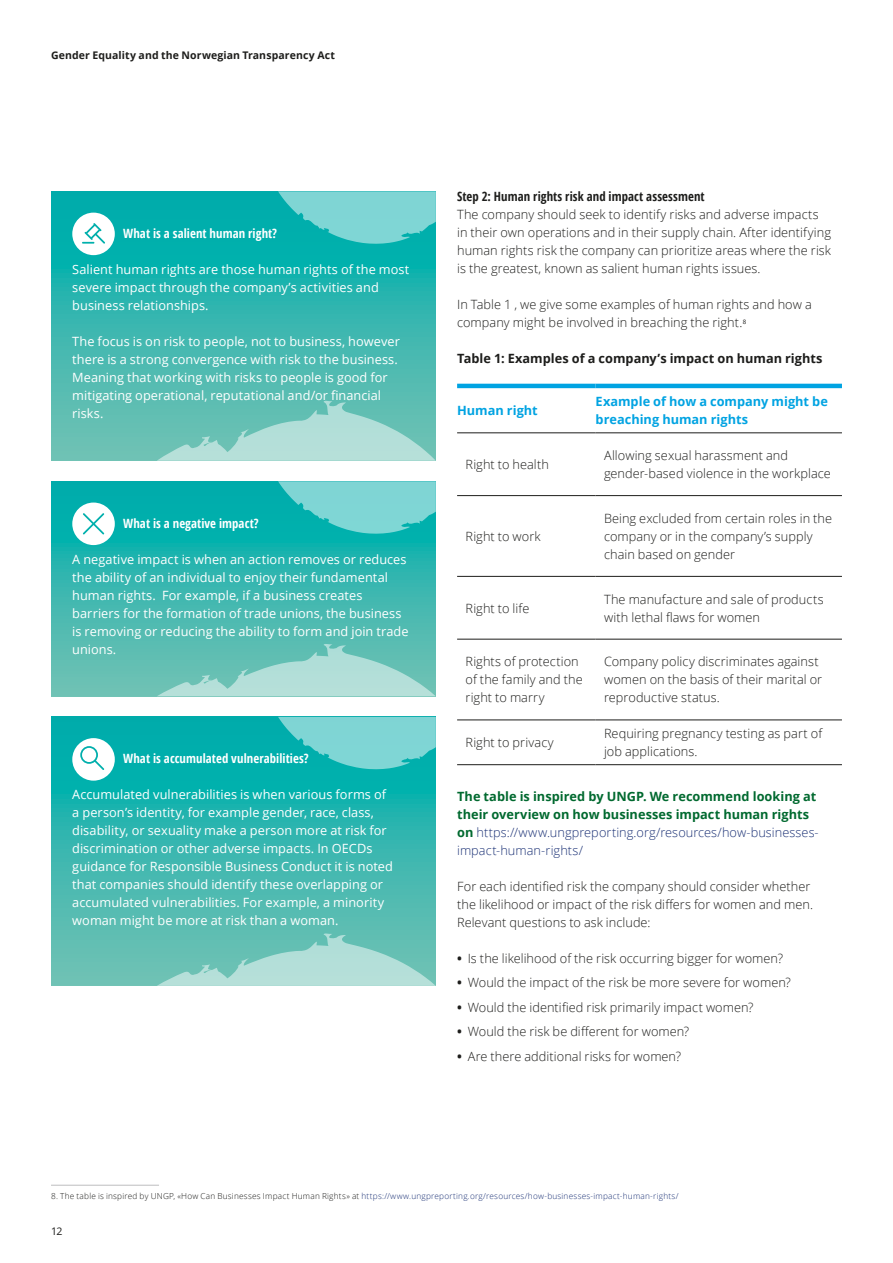
<style>
.page{position:relative;width:893px;height:1263px;background:#fff}
.page>*{position:absolute;margin:0;border:0;box-sizing:border-box;transform-origin:0 0}
.Body_copy__8_5_12pt{font:300 12.75px/18px "Open Sans";letter-spacing:.005em;color:#1d1d1b}
.Body_copy__white_8_5{font:12.75px/18px "Open Sans";letter-spacing:.005em;color:#fff}
.Body_copy__8_5_12pt-2{font:700 12.75px/18px "Open Sans";letter-spacing:.005em;color:#00692f}
.Subhead__white_8_5_1{font:700 12.75px "Open Sans Condensed";letter-spacing:.01em;color:#fff}
.Body_copy__8_5_12pt-3{font:700 12.75px/18px "Open Sans";color:#00a3e2}
.Body_copy__8_5_12pt-4{font:700 12.75px "Open Sans";color:#1d1d1b}
.Subhead_B__8_5_12pt{font:700 12.75px "Open Sans Condensed";letter-spacing:.01em;color:#1d1d1b}
.t1{font:700 10.5px "Open Sans";letter-spacing:.01em;color:#1d1d1b}
.t2{font:10.5px "Open Sans";color:#1d1d1b}
.Footer_copy{font:300 8.25px "Open Sans";letter-spacing:.025em;color:#1c3276}
.s1{font-weight:300;color:#1c3276}
.s2{font-weight:700}
.s3{color:#1d1d1b}
</style>
<div class="page">
<svg style="left:51px;top:191px;width:385px;height:270px;background:#2fb5af"></svg>
<svg style="left:72px;top:213px;width:43px;height:42px"></svg>
<svg style="left:157px;top:401px;width:279px;height:60px;background:#8acec5"></svg>
<svg style="left:278px;top:191px;width:158px;height:53px;background:#5dcbc9"></svg>
<svg style="left:51px;top:481px;width:385px;height:215px;background:#30b5af"></svg>
<svg style="left:72px;top:502px;width:43px;height:43px"></svg>
<svg style="left:278px;top:481px;width:158px;height:53px;background:#5dcbca"></svg>
<svg style="left:157px;top:644px;width:279px;height:52px;background:#88cec4"></svg>
<svg style="left:51px;top:717px;width:385px;height:269px;background:#31b6af"></svg>
<svg style="left:72px;top:738px;width:43px;height:43px"></svg>
<div style="left:82px;top:748px;width:14px;height:14px;background:#fff;border-radius:50%"></div>
<svg style="left:278px;top:717px;width:158px;height:53px;background:#5dcac9"></svg>
<svg style="left:157px;top:933px;width:279px;height:53px;background:#8acec5"></svg>
<hr style="left:51px;top:1185px;width:108px;height:1px;background:#bdbebf">
<hr style="left:457px;top:384px;width:139px;height:4px;background:#00a3e2">
<hr style="left:596px;top:384px;width:246px;height:4px;background:#00a3e2">
<hr style="left:457px;top:432px;width:139px;height:1px;background:#1d1d1b">
<hr style="left:596px;top:432px;width:246px;height:1px;background:#1d1d1b">
<hr style="left:457px;top:495px;width:139px;height:1px;background:#1d1d1b">
<hr style="left:596px;top:495px;width:246px;height:1px;background:#1d1d1b">
<hr style="left:457px;top:576px;width:139px;height:1px;background:#1d1d1b">
<hr style="left:596px;top:576px;width:246px;height:1px;background:#1d1d1b">
<hr style="left:457px;top:639px;width:139px;height:1px;background:#1d1d1b">
<hr style="left:596px;top:639px;width:246px;height:1px;background:#1d1d1b">
<hr style="left:457px;top:719px;width:139px;height:1px;background:#1d1d1b">
<hr style="left:596px;top:719px;width:246px;height:1px;background:#1d1d1b">
<hr style="left:457px;top:764px;width:139px;height:1px;background:#1d1d1b">
<hr style="left:596px;top:764px;width:246px;height:1px;background:#1d1d1b">
<p class="t1" style="left:51px;top:48px;width:285px">Gender Equality and the Norwegian Transparency Act</p>
<p class="Subhead__white_8_5_1" style="left:123px;top:225px;width:155px">What is a salient human right?</p>
<p class="Body_copy__white_8_5" style="left:72px;top:260px;width:339px">Salient human rights are those human rights of the most severe impact through the company’s activities and business relationships.</p>
<p class="Body_copy__white_8_5" style="left:72px;top:332px;width:329px">The focus is on risk to people, not to business, however there is a strong convergence with risk to the business.<br>Meaning that working with risks to people is good for mitigating operational, reputational and/or financial risks.</p>
<p class="Subhead__white_8_5_1" style="left:123px;top:514px;width:137px">What is a negative impact?</p>
<p class="Body_copy__white_8_5" style="left:72px;top:550px;width:338px">A negative impact is when an action removes or reduces the ability of an individual to enjoy their fundamental human rights. For example, if a business creates barriers for the formation of trade unions, the business is removing or reducing the ability to form and join trade unions.</p>
<p class="Subhead__white_8_5_1" style="left:123px;top:750px;width:187px">What is accumulated vulnerabilities?</p>
<p class="Body_copy__white_8_5" style="left:72px;top:785px;width:322px">Accumulated vulnerabilities is when various forms of a person’s identity, for example gender, race, class, disability, or sexuality make a person more at risk for discrimination or other adverse impacts. In OECDs guidance for Responsible Business Conduct it is noted that companies should identify these overlapping or accumulated vulnerabilities. For example, a minority woman might be more at risk than a woman.</p>
<p class="Subhead_B__8_5_12pt" style="left:457px;top:188px;width:249px">Step 2: Human rights risk and impact assessment</p>
<p class="Body_copy__8_5_12pt" style="left:457px;top:205px;width:375px">The company should seek to identify risks and adverse impacts in their own operations and in their supply chain. After identifying human rights risk the company can prioritize areas where the risk is the greatest, known as salient human rights issues.</p>
<p class="Body_copy__8_5_12pt" style="left:457px;top:295px;width:356px">In Table 1 , we give some examples of human rights and how a company might be involved in breaching the right.<sup>8</sup></p>
<p class="Body_copy__8_5_12pt-4" style="left:457px;top:349px;width:367px">Table 1: Examples of a company’s impact on human rights</p>
<p class="Body_copy__8_5_12pt-3" style="left:457px;top:401px;width:82px">Human right</p>
<p class="Body_copy__8_5_12pt-3" style="left:596px;top:392px;width:234px">Example of how a company might be breaching human rights</p>
<p class="Body_copy__8_5_12pt" style="left:466px;top:455px;width:85px">Right to health</p>
<p class="Body_copy__8_5_12pt" style="left:604px;top:446px;width:228px">Allowing sexual harassment and gender-based violence in the workplace</p>
<p class="Body_copy__8_5_12pt" style="left:466px;top:527px;width:77px">Right to work</p>
<p class="Body_copy__8_5_12pt" style="left:604px;top:509px;width:230px">Being excluded from certain roles in the company or in the company’s supply chain based on gender</p>
<p class="Body_copy__8_5_12pt" style="left:466px;top:599px;width:65px">Right to life</p>
<p class="Body_copy__8_5_12pt" style="left:604px;top:590px;width:221px">The manufacture and sale of products with lethal flaws for women</p>
<p class="Body_copy__8_5_12pt" style="left:466px;top:652px;width:119px">Rights of protection of the family and the right to marry</p>
<p class="Body_copy__8_5_12pt" style="left:604px;top:652px;width:220px">Company policy discriminates against women on the basis of their marital or reproductive status.</p>
<p class="Body_copy__8_5_12pt" style="left:466px;top:733px;width:90px">Right to privacy</p>
<p class="Body_copy__8_5_12pt" style="left:604px;top:724px;width:220px">Requiring pregnancy testing as part of job applications.</p>
<p class="Body_copy__8_5_12pt-2" style="left:457px;top:787px;width:363px">The table is inspired by UNGP. We recommend looking at their overview on how businesses impact human rights on <span class="s1">https://www.ungpreporting.org/resources/how-businesses&shy;impact-human-rights/</span></p>
<p class="Body_copy__8_5_12pt" style="left:457px;top:877px;width:357px">For each identified risk the company should consider whether the likelihood or impact of the risk differs for women and men.<br>Relevant questions to ask include:</p>
<p class="Body_copy__8_5_12pt" style="left:457px;top:949px;width:327px"><span class="s2">•</span> Is the likelihood of the risk occurring bigger for women?</p>
<p class="Body_copy__8_5_12pt" style="left:457px;top:973px;width:335px"><span class="s2">•</span> Would the impact of the risk be more severe for women?</p>
<p class="Body_copy__8_5_12pt" style="left:457px;top:998px;width:298px"><span class="s2">•</span> Would the identified risk primarily impact women?</p>
<p class="Body_copy__8_5_12pt" style="left:457px;top:1022px;width:234px"><span class="s2">•</span> Would the risk be different for women?</p>
<p class="Body_copy__8_5_12pt" style="left:457px;top:1047px;width:225px"><span class="s2">•</span> Are there additional risks for women?</p>
<p class="Footer_copy" style="left:51px;top:1190px;width:629px"><span class="s3">8. The table is inspired by UNGP, «How Can Businesses Impact Human Rights» at</span> https://www.ungpreporting.org/resources/how-businesses-impact-human-rights/</p>
<p class="t2" style="left:51px;top:1224px;width:13px">12</p>
</div>
